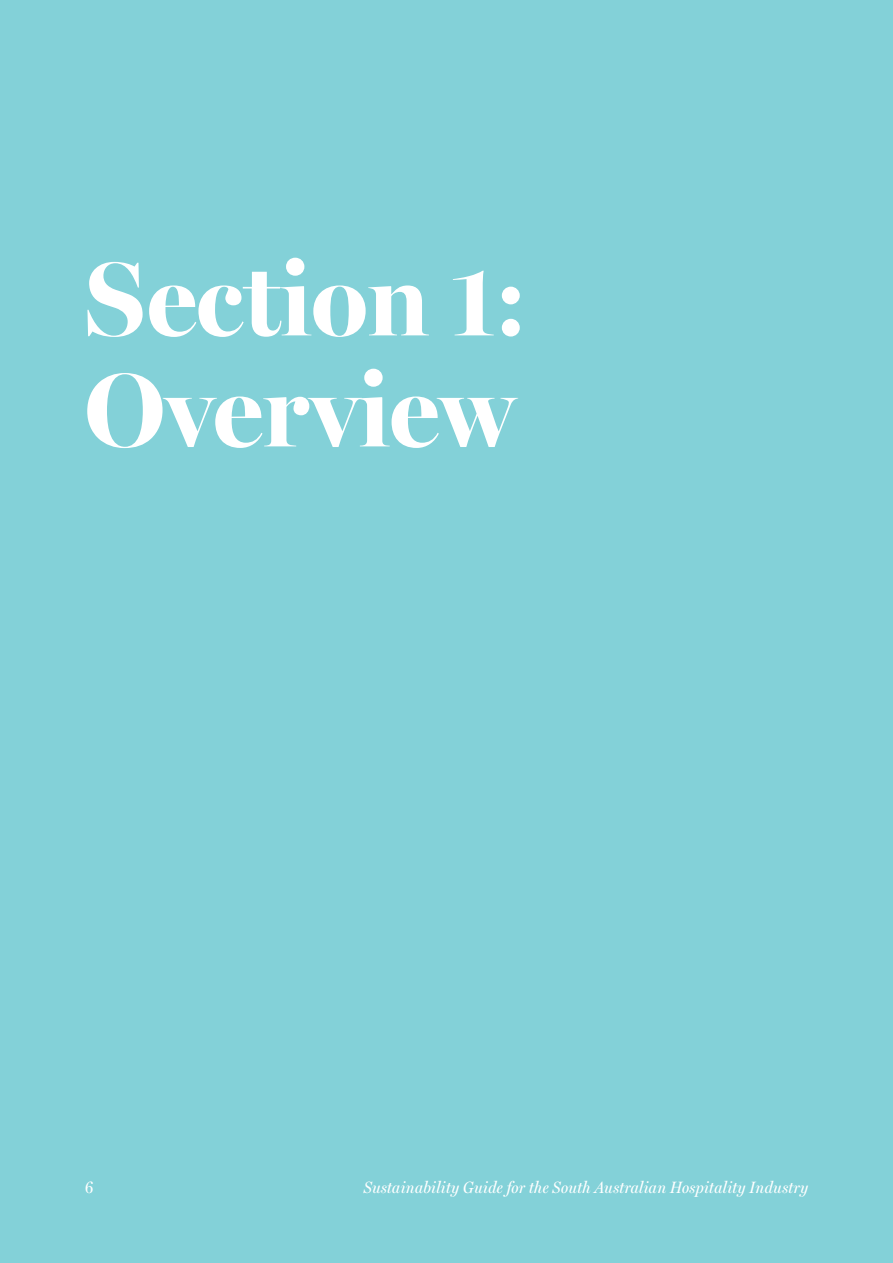
<style>
.page{position:relative;width:893px;height:1263px;background:#83d1d8}
.page>*{position:absolute;margin:0;border:0;box-sizing:border-box;transform-origin:0 0}
.h1_large{font:700 105px/111px "Miller Banner";color:#fff}
.t1{font:italic 16.5px "Miller Headline";letter-spacing:.02em;color:#fff}
.t2{font:16.5px "Miller Headline";color:#fff}
</style>
<div class="page">
<p class="h1_large" style="left:85px;top:243px;width:443px">Section 1:<br>Overview</p>
<p class="t2" style="left:85px;top:1177px;width:10px">6</p>
<p class="t1" style="left:364px;top:1177px;width:446px">Sustainability Guide for the South Australian Hospitality Industry</p>
</div>
